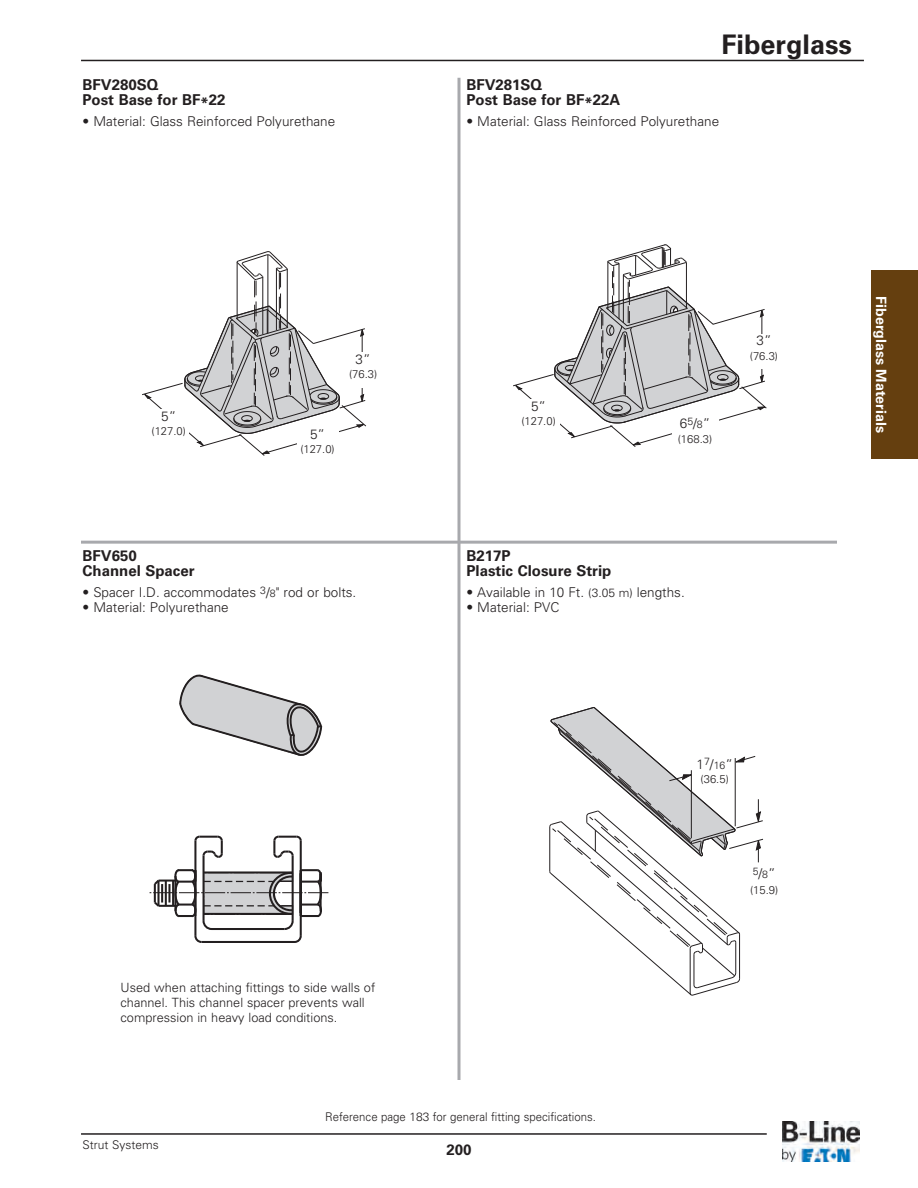
<style>
.page{position:relative;width:918px;height:1188px;background:#fff}
.page>*{position:absolute;margin:0;border:0;box-sizing:border-box;transform-origin:0 0}
.t1{font:700 27px "Univers LT Std";color:#231f20}
.t2{font:700 15px/15px "Univers LT Std";color:#231f20}
.t3{font:700 14.25px "Univers LT Std";color:#fff}
.t4{font:300 13.5px "Univers LT Std";color:#231f20}
.t5{font:300 12.75px/15.3px "Univers LT Std";color:#231f20}
.t6{font:300 12px "Univers LT Std";color:#231f20;scale:.95 1}
.t7{font:300 12px "Univers LT Std";color:#231f20}
.t8{font:300 11.25px "Univers LT Std";color:#231f20}
.t9{font:300 10.5px "Univers LT Std";color:#231f20}
.s1{font-size:10.5px}
.s2{font-size:12px}
.s3{font-size:13.5px}
</style>
<div class="page">
<svg style="left:142px;top:251px;width:224px;height:205px"></svg>
<svg style="left:513px;top:244px;width:254px;height:203px"></svg>
<svg style="left:549px;top:707px;width:214px;height:289px"></svg>
<div style="left:148px;top:409px;width:41px;height:37px;background:#fff"></div>
<div style="left:518px;top:400px;width:41px;height:38px;background:#fff"></div>
<div style="left:297px;top:427px;width:41px;height:36px;background:#fff"></div>
<div style="left:344px;top:352px;width:38px;height:35px;background:#fff"></div>
<div style="left:746px;top:334px;width:36px;height:35px;background:#fff"></div>
<div style="left:672px;top:415px;width:46px;height:45px;background:#fff"></div>
<div style="left:742px;top:866px;width:45px;height:37px;background:#fff"></div>
<svg style="left:179px;top:674px;width:144px;height:82px"></svg>
<hr style="left:300px;top:841px;width:2px;height:95px;background:#231f20">
<hr style="left:194px;top:841px;width:2px;height:95px;background:#231f20">
<svg style="left:273px;top:835px;width:29px;height:24px"></svg>
<svg style="left:194px;top:835px;width:29px;height:24px"></svg>
<hr style="left:292px;top:856px;width:2px;height:65px;background:#231f20">
<hr style="left:203px;top:856px;width:2px;height:65px;background:#231f20">
<svg style="left:149px;top:868px;width:179px;height:75px"></svg>
<hr style="left:458px;top:78px;width:2px;height:1002px;background:#a8a9ad">
<hr style="left:81px;top:541px;width:756px;height:3px;background:#a8a9ad">
<div style="left:871px;top:270px;width:47px;height:189px;background:#653f0f"></div>
<hr style="left:81px;top:1133px;width:686px;height:2px;background:#231f20">
<img style="left:782px;top:1121px;width:78px;height:41px">
<hr style="left:81px;top:60px;width:783px;height:1px;background:#231f20">
<p class="t2" style="left:82px;top:79px;width:144px">BFV280SQ<br>Post Base for BF*22</p>
<p class="t4" style="left:82px;top:117px;width:254px">• Material: Glass Reinforced Polyurethane</p>
<h1 class="t1" style="left:721px;top:34px;width:132px">Fiberglass</h1>
<p class="t2" style="left:466px;top:79px;width:155px">BFV281SQ<br>Post Base for BF*22A</p>
<p class="t4" style="left:466px;top:117px;width:254px">• Material: Glass Reinforced Polyurethane</p>
<p class="t4" style="left:161px;top:411px;width:17px">5”</p>
<p class="t8" style="left:152px;top:427px;width:36px">(127.0)</p>
<p class="t4" style="left:356px;top:354px;width:17px">3”</p>
<p class="t8" style="left:349px;top:370px;width:30px">(76.3)</p>
<p class="t4" style="left:310px;top:429px;width:17px">5”</p>
<p class="t8" style="left:300px;top:445px;width:36px">(127.0)</p>
<p class="t2" style="left:82px;top:550px;width:114px">BFV650<br>Channel Spacer</p>
<p class="t4" style="left:82px;top:588px;width:275px">• Spacer I.D. accommodates <sup>3</sup>/<span class="s1">8</span>" rod or bolts.</p>
<p class="t4" style="left:82px;top:603px;width:148px">• Material: Polyurethane</p>
<p class="t4" style="left:531px;top:401px;width:17px">5”</p>
<p class="t8" style="left:521px;top:417px;width:36px">(127.0)</p>
<p class="t4" style="left:680px;top:418px;width:32px">6<sup>5</sup>/<span class="s1">8</span>”</p>
<p class="t8" style="left:678px;top:434px;width:36px">(168.3)</p>
<p class="t4" style="left:757px;top:336px;width:17px">3”</p>
<p class="t8" style="left:750px;top:352px;width:30px">(76.3)</p>
<p class="t2" style="left:466px;top:550px;width:147px">B217P<br>Plastic Closure Strip</p>
<p class="t4" style="left:466px;top:588px;width:220px">• Available in 10 Ft. <span class="s2">(3.05 m)</span> lengths.</p>
<p class="t4" style="left:466px;top:603px;width:95px">• Material: PVC</p>
<p class="t5" style="left:121px;top:981px;width:256px">Used when attaching fittings to side walls of channel. This channel spacer prevents wall compression in heavy load conditions.</p>
<p class="t7" style="left:82px;top:1141px;width:78px">Strut Systems</p>
<p class="t6" style="left:325px;top:1112px;width:287px">Reference page 183 for general fitting specifications.</p>
<p class="t2" style="left:446px;top:1144px;width:27px">200</p>
<p class="t4" style="left:697px;top:759px;width:38px">1<sup>7</sup>/<span class="s1">16</span>”</p>
<p class="t8" style="left:701px;top:775px;width:30px">(36.5)</p>
<p class="t9" style="left:753px;top:869px;width:24px">5<span class="s3">/</span>8<span class="s3">”</span></p>
<p class="t8" style="left:750px;top:886px;width:30px">(15.9)</p>
<p class="t3" style="left:886px;top:296px;width:138px;rotate:90deg">Fiberglass Materials</p>
</div>
